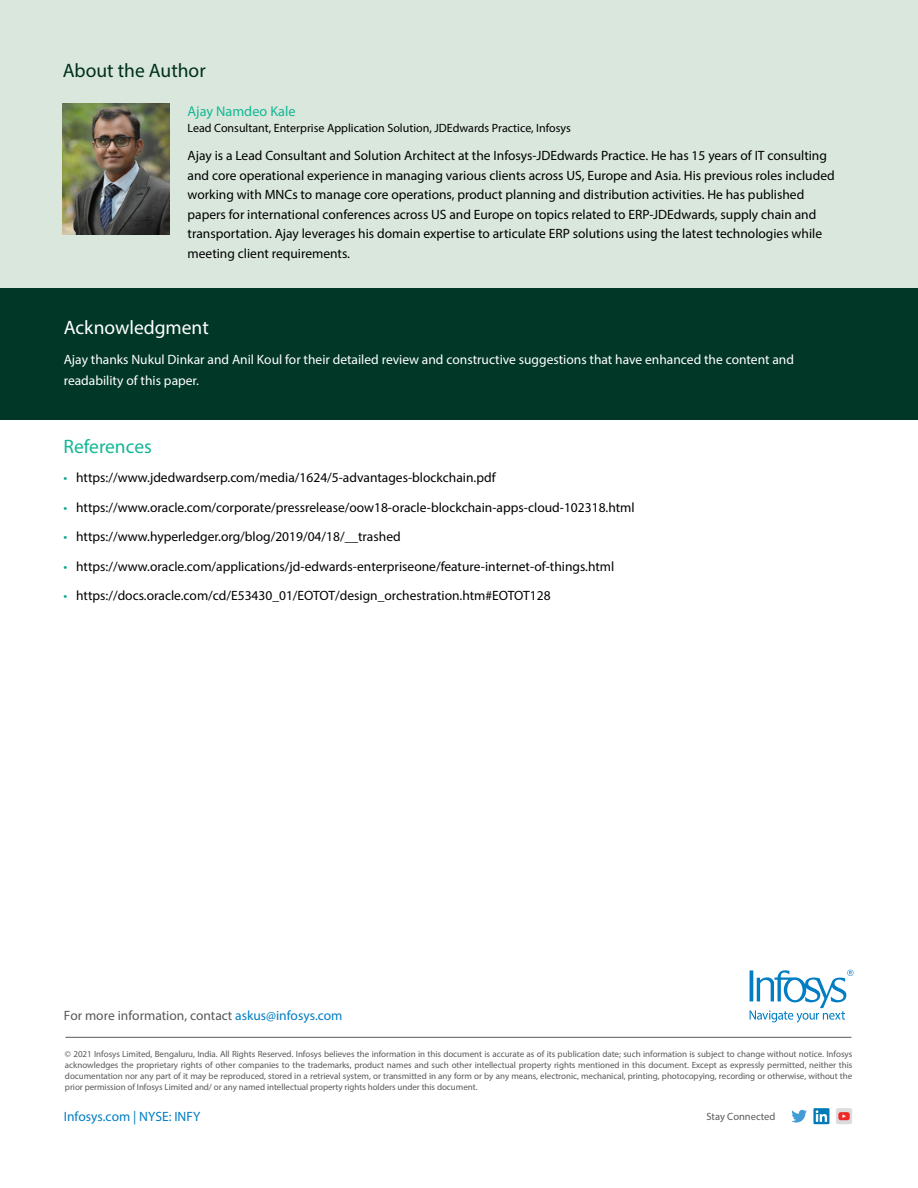
<style>
.page{position:relative;width:918px;height:1188px;background:#fff}
.page>*{position:absolute;margin:0;border:0;box-sizing:border-box;transform-origin:0 0}
.t1{font:19.5px "Myriad Pro";color:#00301d}
.t2{font:19.5px "Myriad Pro";color:#fff}
.t3{font:19.5px "Myriad Pro";color:#14b795}
.t4{font:14.25px "Myriad Pro";color:#14b795}
.t5{font:13.5px/19.5px "Myriad Pro";color:#000}
.t6{font:13.5px/21px "Myriad Pro";color:#fff}
.t7{font:13.5px "Myriad Pro";color:#58595b}
.t8{font:13.5px "Myriad Pro";color:#007dc3}
.t9{font:12px "Myriad Pro";color:#000}
.t10{font:10.5px "Myriad Pro";color:#58595b}
.t11{font:9px/10.8px "Myriad Pro";letter-spacing:-.005em;color:#58595b;text-align:justify}
.s1{color:#00a98a}
.s2{color:#007dc3}
</style>
<div class="page">
<svg style="left:791px;top:1110px;width:16px;height:13px"></svg>
<svg style="left:813px;top:1108px;width:16px;height:16px"></svg>
<svg style="left:816px;top:1110px;width:11px;height:12px"></svg>
<div style="left:836px;top:1108px;width:16px;height:16px;background:#dcdcdf;border-radius:2px"></div>
<svg style="left:838px;top:1112px;width:12px;height:8px"></svg>
<svg style="left:750px;top:970px;width:104px;height:53px"></svg>
<hr style="left:65px;top:1037px;width:787px;height:1px;background:#58595b">
<div style="left:0;top:0;width:918px;height:288px;background:#d9e7dc"></div>
<img style="left:63px;top:103px;width:106px;height:132px">
<div style="left:0;top:288px;width:918px;height:132px;background:#003726"></div>
<h1 class="t1" style="left:63px;top:58px;width:144px">About the Author</h1>
<p class="t4" style="left:188px;top:102px;width:110px">Ajay Namdeo Kale</p>
<p class="t9" style="left:188px;top:121px;width:385px">Lead Consultant, Enterprise Application Solution, JDEdwards Practice, Infosys</p>
<p class="t5" style="left:188px;top:146px;width:649px">Ajay is a Lead Consultant and Solution Architect at the Infosys-JDEdwards Practice. He has 15 years of IT consulting and core operational experience in managing various clients across US, Europe and Asia. His previous roles included working with MNCs to manage core operations, product planning and distribution activities. He has published papers for international conferences across US and Europe on topics related to ERP-JDEdwards, supply chain and transportation. Ajay leverages his domain expertise to articulate ERP solutions using the latest technologies while meeting client requirements.</p>
<h1 class="t2" style="left:64px;top:316px;width:147px">Acknowledgment</h1>
<p class="t6" style="left:64px;top:348px;width:732px">Ajay thanks Nukul Dinkar and Anil Koul for their detailed review and constructive suggestions that have enhanced the content and readability of this paper.</p>
<h1 class="t3" style="left:63px;top:434px;width:90px">References</h1>
<p class="t5" style="left:63px;top:468px;width:434px"><span class="s1">•</span> https://www.jdedwardserp.com/media/1624/5-advantages-blockchain.pdf</p>
<p class="t5" style="left:63px;top:497px;width:573px"><span class="s1">•</span> https://www.oracle.com/corporate/pressrelease/oow18-oracle-blockchain-apps-cloud-102318.html</p>
<p class="t5" style="left:63px;top:527px;width:339px"><span class="s1">•</span> https://www.hyperledger.org/blog/2019/04/18/__trashed</p>
<p class="t5" style="left:63px;top:556px;width:552px"><span class="s1">•</span> https://www.oracle.com/applications/jd-edwards-enterpriseone/feature-internet-of-things.html</p>
<p class="t5" style="left:63px;top:586px;width:489px"><span class="s1">•</span> https://docs.oracle.com/cd/E53430_01/EOTOT/design_orchestration.htm#EOTOT128</p>
<p class="t7" style="left:64px;top:1007px;width:280px">For more information, contact <span class="s2">askus@infosys.com</span></p>
<p class="t11" style="left:65px;top:1049px;width:789px">© 2021 Infosys Limited, Bengaluru, India. All Rights Reserved. Infosys believes the information in this document is accurate as of its publication date; such information is subject to change without notice. Infosys acknowledges the proprietary rights of other companies to the trademarks, product names and such other intellectual property rights mentioned in this document. Except as expressly permitted, neither this documentation nor any part of it may be reproduced, stored in a retrieval system, or transmitted in any form or by any means, electronic, mechanical, printing, photocopying, recording or otherwise, without the prior permission of Infosys Limited and/ or any named intellectual property rights holders under this document.</p>
<p class="t8" style="left:64px;top:1108px;width:138px">Infosys.com | NYSE: INFY</p>
<p class="t10" style="left:706px;top:1110px;width:70px">Stay Connected</p>
</div>
